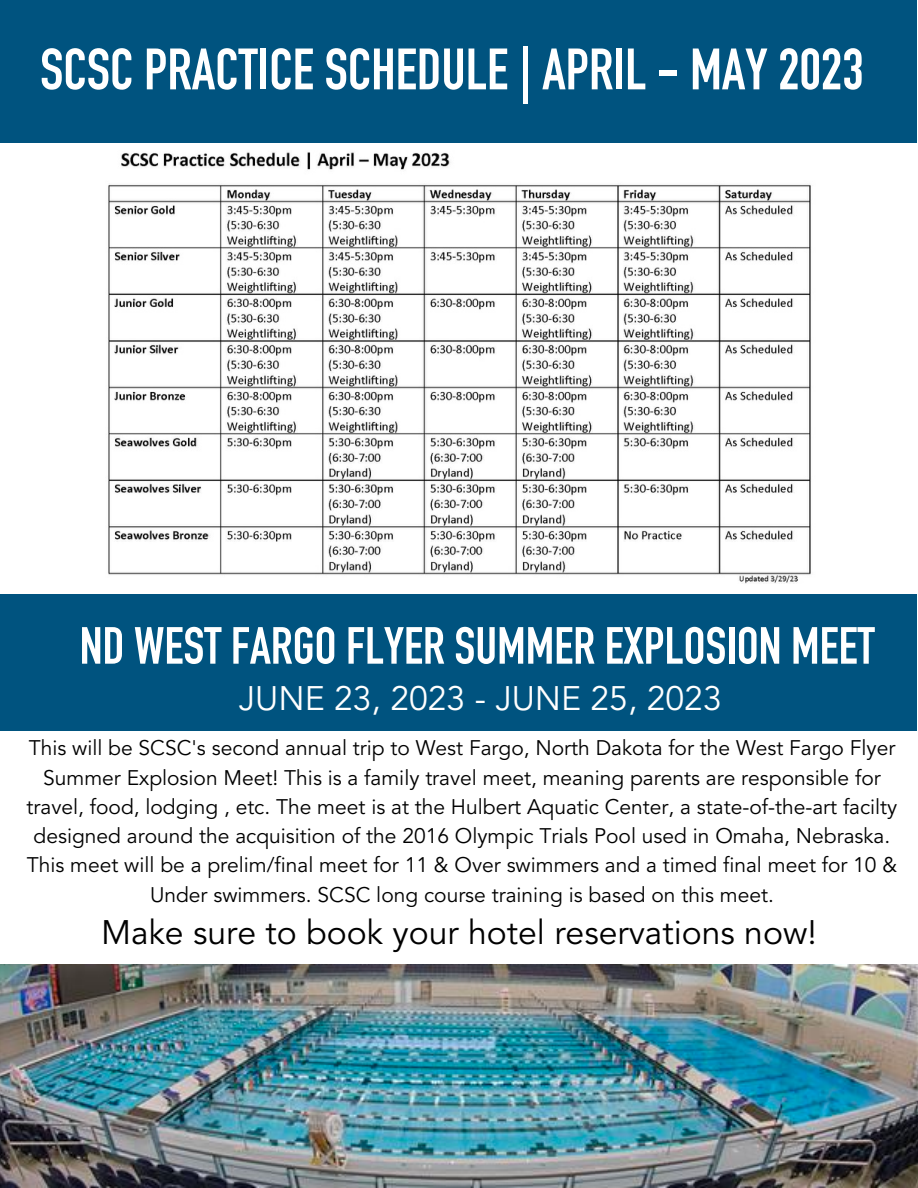
<style>
.page{position:relative;width:918px;height:1188px;background:#fff}
.page>*{position:absolute;margin:0;border:0;box-sizing:border-box;transform-origin:0 0}
.t1{font:700 57.3px "DIN Condensed";color:#fff}
.t2{font:700 51.45px "DIN Condensed";color:#fff}
.t3{font:33.75px "Avenir LT Std";color:#000}
.t4{font:33.75px "Avenir LT Std";color:#fff}
.t5{font:21px/29.2px "Avenir LT Std";color:#000;text-align:center}
</style>
<div class="page">
<div style="left:0;top:0;width:917px;height:142px;background:#00537f"></div>
<div style="left:0;top:594px;width:917px;height:136px;background:#00537f"></div>
<img style="left:108px;top:152px;width:703px;height:432px">
<img style="left:0;top:964px;width:918px;height:224px">
<h1 class="t1" style="left:40px;top:49px;width:825px">SCSC PRACTICE SCHEDULE | APRIL - MAY 2023</h1>
<h2 class="t2" style="left:80px;top:627px;width:796px">ND WEST FARGO FLYER SUMMER EXPLOSION MEET</h2>
<h3 class="t4" style="left:239px;top:685px;width:484px">JUNE 23, 2023 - JUNE 25, 2023</h3>
<p class="t5" style="left:27px;top:735px;width:872px">This will be SCSC's second annual trip to West Fargo, North Dakota for the West Fargo Flyer Summer Explosion Meet! This is a family travel meet, meaning parents are responsible for travel, food, lodging , etc. The meet is at the Hulbert Aquatic Center, a state-of-the-art facilty designed around the acquisition of the 2016 Olympic Trials Pool used in Omaha, Nebraska.<br>This meet will be a prelim/final meet for 11 &amp; Over swimmers and a timed final meet for 10 &amp; Under swimmers. SCSC long course training is based on this meet.</p>
<h3 class="t3" style="left:101px;top:919px;width:717px">Make sure to book your hotel reservations now!</h3>
</div>
